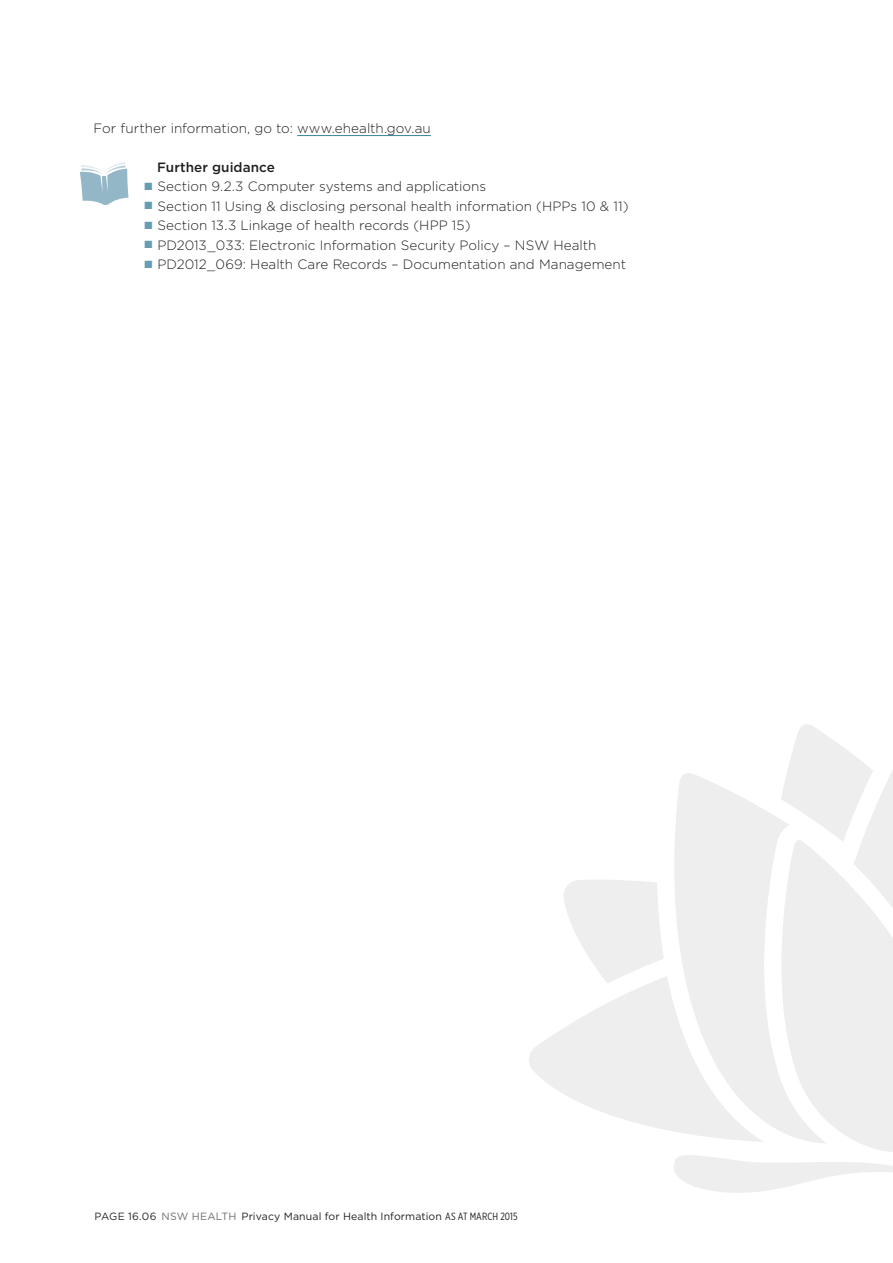
<style>
.page{position:relative;width:893px;height:1263px;background:#fff}
.page>*{position:absolute;margin:0;border:0;box-sizing:border-box;transform-origin:0 0}
.t1{font:300 13.5px "Gotham";color:#231f20}
.t2{font:500 13.5px "Gotham";letter-spacing:.005em;color:#231f20}
.t3{font:10.5px "Gotham";letter-spacing:.01em;color:#231f20}
.s1{color:#679db3}
.s2{color:#2a2728}
.s3{color:#6d6f71}
.s4{font-family:"Gotham X Narrow"}
</style>
<div class="page">
<svg style="left:529px;top:724px;width:364px;height:469px"></svg>
<hr style="left:297px;top:135px;width:134px;height:1px;background:#37879f">
<svg style="left:80px;top:162px;width:48px;height:43px"></svg>
<p class="t1" style="left:94px;top:119px;width:339px">For further information, go to: www.ehealth.gov.au</p>
<p class="t2" style="left:157px;top:158px;width:119px">Further guidance</p>
<p class="t1" style="left:145px;top:178px;width:343px"><span class="s1">■</span> Section 9.2.3 Computer systems and applications</p>
<p class="t1" style="left:145px;top:197px;width:485px"><span class="s1">■</span> Section 11 Using &amp; disclosing personal health information (HPPs 10 &amp; 11)</p>
<p class="t1" style="left:145px;top:217px;width:328px"><span class="s1">■</span> Section 13.3 Linkage of health records (HPP 15)</p>
<p class="t1" style="left:145px;top:236px;width:453px"><span class="s1">■</span> PD2013_033: Electronic Information Security Policy – NSW Health</p>
<p class="t1" style="left:145px;top:256px;width:483px"><span class="s1">■</span> PD2012_069: Health Care Records – Documentation and Management</p>
<p class="t3" style="left:95px;top:1210px;width:424px"><span class="s2">PAGE 16.06</span> <span class="s3">NSW HEALTH</span> Privacy Manual for Health Information <span class="s4">AS AT MARCH 2015</span></p>
</div>
